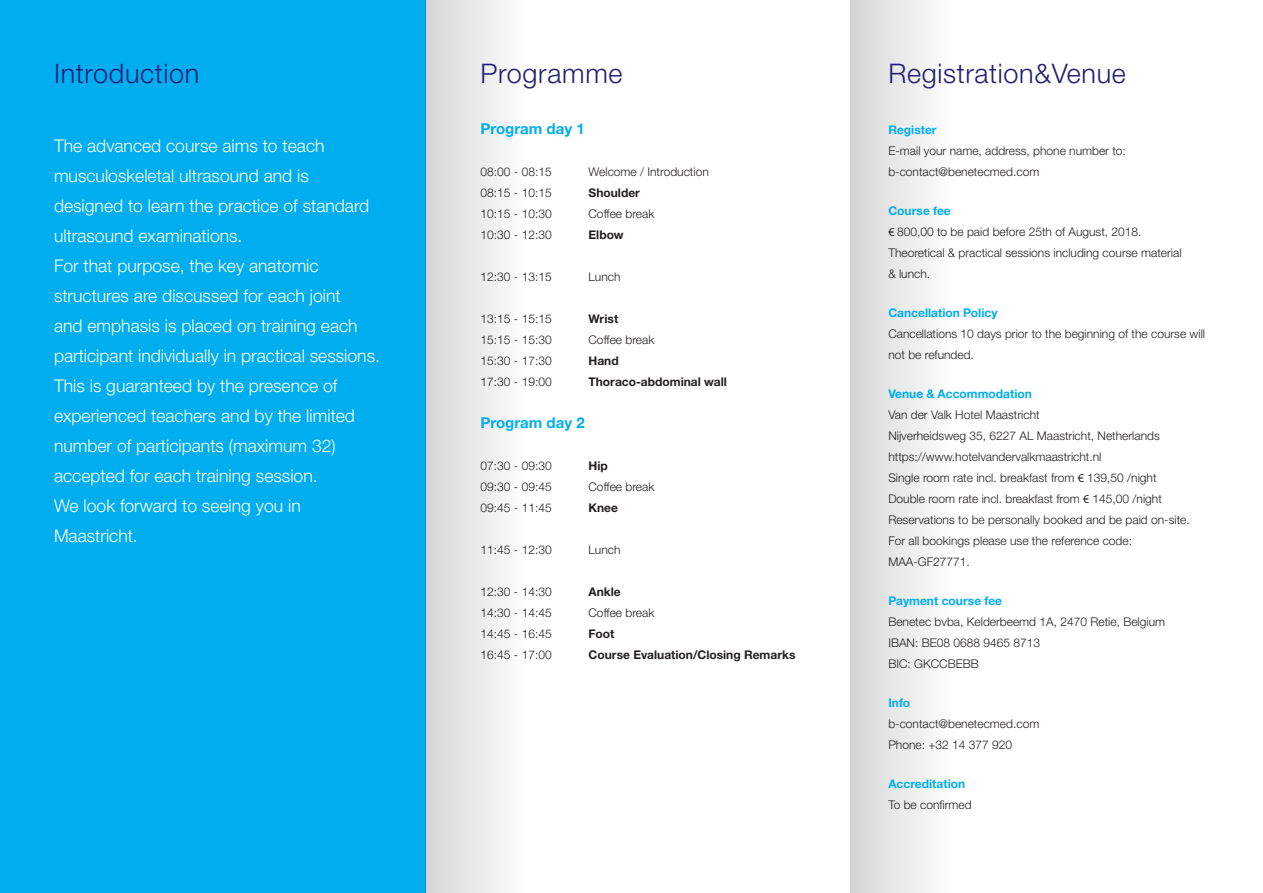
<style>
.page{position:relative;width:1263px;height:893px;background:#fff}
.page>*{position:absolute;margin:0;border:0;box-sizing:border-box;transform-origin:0 0}
.t1{font:300 27px "Helvetica Neue";letter-spacing:.025em;color:#221e72}
.t2{font:300 17.55px/30px "Helvetica Neue";color:#fff}
.t3{font:700 15px "Helvetica Neue CE";color:#00aeef}
.t4{font:300 12px/21px "Helvetica Neue";color:#231f20}
.t5{font:700 12px "Helvetica Neue CE";color:#231f20}
.t6{font:700 12px "Helvetica Neue CE";color:#00aeef}
.s1{font-family:"Myriad Pro";font-weight:400}
</style>
<div class="page">
<div style="left:0;top:0;width:425px;height:893px;background:#00aeef"></div>
<div style="left:425px;top:0;width:101px;height:893px;background:linear-gradient(to right,#d5d5d6,#fdfefe)"></div>
<div style="left:850px;top:0;width:102px;height:893px;background:linear-gradient(to right,#d5d5d5,#fdfefe)"></div>
<p class="t1" style="left:54px;top:57px;width:147px">Introduction</p>
<p class="t2" style="left:54px;top:130px;width:317px">The advanced course aims to teach musculoskeletal ultrasound and is designed to learn the practice of standard ultrasound examinations.</p>
<p class="t2" style="left:54px;top:250px;width:327px">For that purpose, the key anatomic structures are discussed for each joint<br>and emphasis is placed on training each participant individually in practical sessions.<br>This is guaranteed by the presence of experienced teachers and by the limited number of participants (maximum 32) accepted for each training session.</p>
<p class="t2" style="left:54px;top:490px;width:248px">We look forward to seeing you in<br>Maastricht.</p>
<p class="t1" style="left:480px;top:57px;width:143px">Programme</p>
<p class="t3" style="left:480px;top:119px;width:106px">Program day 1</p>
<p class="t4" style="left:480px;top:161px;width:73px">08:00 - 08:15</p>
<p class="t4" style="left:588px;top:161px;width:122px">Welcome / Introduction</p>
<p class="t4" style="left:480px;top:182px;width:73px">08:15 - 10:15</p>
<p class="t5" style="left:588px;top:185px;width:53px">Shoulder</p>
<p class="t4" style="left:480px;top:203px;width:73px">10:15 - 10:30</p>
<p class="t4" style="left:588px;top:203px;width:67px">Coffee break</p>
<p class="t4" style="left:480px;top:224px;width:73px">10:30 - 12:30</p>
<p class="t5" style="left:588px;top:227px;width:37px">Elbow</p>
<p class="t4" style="left:480px;top:266px;width:73px">12:30 - 13:15</p>
<p class="t4" style="left:588px;top:266px;width:34px">Lunch</p>
<p class="t4" style="left:480px;top:308px;width:73px">13:15 - 15:15</p>
<p class="t5" style="left:588px;top:311px;width:31px">Wrist</p>
<p class="t4" style="left:480px;top:329px;width:73px">15:15 - 15:30</p>
<p class="t4" style="left:588px;top:329px;width:67px">Coffee break</p>
<p class="t4" style="left:480px;top:350px;width:73px">15:30 - 17:30</p>
<p class="t5" style="left:588px;top:353px;width:32px">Hand</p>
<p class="t4" style="left:480px;top:371px;width:73px">17:30 - 19:00</p>
<p class="t5" style="left:588px;top:374px;width:140px">Thoraco-abdominal wall</p>
<p class="t3" style="left:480px;top:413px;width:106px">Program day 2</p>
<p class="t4" style="left:480px;top:455px;width:73px">07:30 - 09:30</p>
<p class="t5" style="left:588px;top:458px;width:21px">Hip</p>
<p class="t4" style="left:480px;top:476px;width:73px">09:30 - 09:45</p>
<p class="t4" style="left:588px;top:476px;width:67px">Coffee break</p>
<p class="t4" style="left:480px;top:497px;width:73px">09:45 - 11:45</p>
<p class="t5" style="left:588px;top:500px;width:31px">Knee</p>
<p class="t4" style="left:480px;top:539px;width:73px">11:45 - 12:30</p>
<p class="t4" style="left:588px;top:539px;width:34px">Lunch</p>
<p class="t4" style="left:480px;top:581px;width:73px">12:30 - 14:30</p>
<p class="t5" style="left:588px;top:584px;width:34px">Ankle</p>
<p class="t4" style="left:480px;top:602px;width:73px">14:30 - 14:45</p>
<p class="t4" style="left:588px;top:602px;width:67px">Coffee break</p>
<p class="t4" style="left:480px;top:623px;width:73px">14:45 - 16:45</p>
<p class="t5" style="left:588px;top:626px;width:27px">Foot</p>
<p class="t4" style="left:480px;top:644px;width:73px">16:45 - 17:00</p>
<p class="t5" style="left:588px;top:647px;width:208px">Course Evaluation/Closing Remarks</p>
<p class="t1" style="left:888px;top:57px;width:239px">Registration&amp;Venue</p>
<p class="t6" style="left:888px;top:122px;width:50px">Register</p>
<p class="t4" style="left:888px;top:140px;width:239px">E-mail your name, address, phone number to:</p>
<p class="t4" style="left:888px;top:161px;width:152px">b-contact@benetecmed.com</p>
<p class="t6" style="left:888px;top:203px;width:64px">Course fee</p>
<p class="t4" style="left:888px;top:221px;width:255px"><span class="s1">€</span> 800,00 to be paid before 25th of August, 2018.</p>
<p class="t4" style="left:888px;top:242px;width:295px">Theoretical &amp; practical sessions including course material</p>
<p class="t4" style="left:888px;top:263px;width:43px">&amp; lunch.</p>
<p class="t6" style="left:888px;top:305px;width:111px">Cancellation Policy</p>
<p class="t4" style="left:888px;top:323px;width:318px">Cancellations 10 days prior to the beginning of the course will not be refunded.</p>
<p class="t6" style="left:888px;top:386px;width:145px">Venue &amp; Accommodation</p>
<p class="t4" style="left:888px;top:404px;width:153px">Van der Valk Hotel Maastricht</p>
<p class="t4" style="left:888px;top:425px;width:273px">Nijverheidsweg 35, 6227 AL Maastricht, Netherlands</p>
<p class="t4" style="left:888px;top:446px;width:215px">https://www.hotelvandervalkmaastricht.nl</p>
<p class="t4" style="left:888px;top:467px;width:270px">Single room rate incl. breakfast from <span class="s1">€</span> 139,50 /night</p>
<p class="t4" style="left:888px;top:488px;width:275px">Double room rate incl. breakfast from <span class="s1">€</span> 145,00 /night</p>
<p class="t4" style="left:888px;top:509px;width:303px">Reservations to be personally booked and be paid on-site.</p>
<p class="t4" style="left:888px;top:530px;width:245px">For all bookings please use the reference code:</p>
<p class="t4" style="left:888px;top:551px;width:83px">MAA-GF27771.</p>
<p class="t6" style="left:888px;top:593px;width:115px">Payment course fee</p>
<p class="t4" style="left:888px;top:611px;width:278px">Benetec bvba, Kelderbeemd 1A, 2470 Retie, Belgium</p>
<p class="t4" style="left:888px;top:632px;width:153px">IBAN: BE08 0688 9465 8713</p>
<p class="t4" style="left:888px;top:653px;width:92px">BIC: GKCCBEBB</p>
<p class="t6" style="left:888px;top:695px;width:23px">Info</p>
<p class="t4" style="left:888px;top:713px;width:152px">b-contact@benetecmed.com</p>
<p class="t4" style="left:888px;top:734px;width:125px">Phone: +32 14 377 920</p>
<p class="t6" style="left:888px;top:776px;width:78px">Accreditation</p>
<p class="t4" style="left:888px;top:794px;width:85px">To be confirmed</p>
</div>
